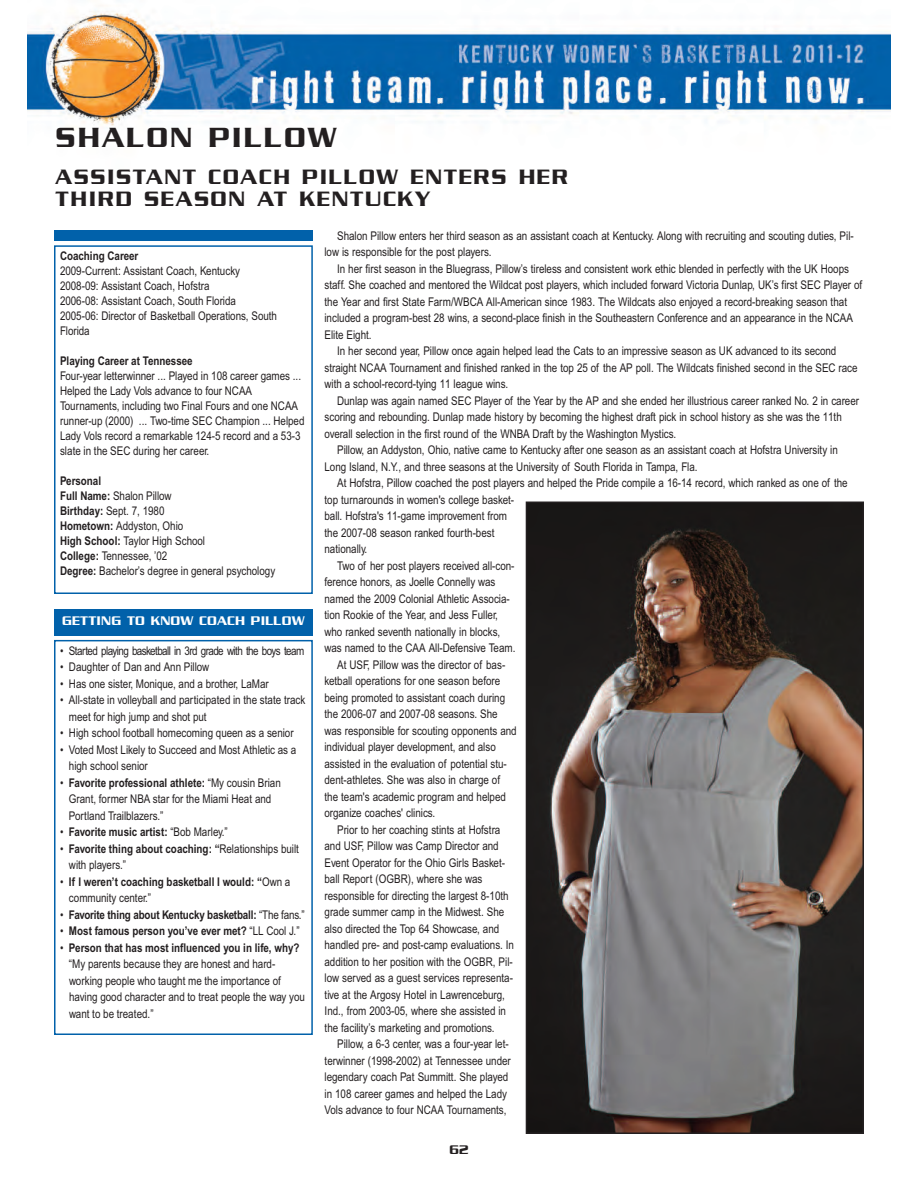
<style>
.page{position:relative;width:918px;height:1188px;background:#fff}
.page>*{position:absolute;margin:0;border:0;box-sizing:border-box;transform-origin:0 0}
.t1{font:500 30px "Serpentine";letter-spacing:.07em;color:#231f20}
.t2{font:500 22.5px/22.5px "Serpentine";letter-spacing:.07em;color:#231f20}
.t3{font:500 13.5px "Serpentine";letter-spacing:.015em;color:#fff}
.t4{font:500 13.5px "Serpentine";color:#231f20}
.t5{font:12px/15px "Arial Narrow MT Std";color:#231f20}
.t6{font:700 12px/16.5px "Arial Narrow MT Std";color:#231f20}
.t7{font:12px "Arial Narrow MT Std";letter-spacing:-.045em;color:#231f20}
.s1{font-weight:700}
.s2{font-weight:400}
</style>
<div class="page">
<img style="left:27px;top:10px;width:864px;height:1124px">
<div style="left:54px;top:245px;width:259px;height:349px;border:2px solid #0161aa"></div>
<div style="left:54px;top:230px;width:259px;height:11px;background:#0161aa"></div>
<div style="left:54px;top:640px;width:259px;height:395px;border:2px solid #0161aa"></div>
<div style="left:54px;top:609px;width:259px;height:26px;background:#0161aa"></div>
<img style="left:529px;top:505px;width:332px;height:626px">
<div style="left:526px;top:502px;width:338px;height:632px;border:2px solid #231f20"></div>
<h1 class="t1" style="left:56px;top:127px;width:283px">SHALON PILLOW</h1>
<h2 class="t2" style="left:56px;top:168px;width:514px">ASSISTANT COACH PILLOW ENTERS HER<br>THIRD SEASON AT KENTUCKY</h2>
<p class="t5" style="left:324px;top:228px;width:531px;line-height:16.5px;text-indent:13px">Shalon Pillow enters her third season as an assistant coach at Kentucky. Along with recruiting and scouting duties, Pil&shy;low is responsible for the post players.</p>
<p class="t5" style="left:337px;top:262px;width:513px">In her first season in the Bluegrass, Pillow’s tireless and consistent work ethic blended in perfectly with the UK Hoops</p>
<p class="t5" style="left:324px;top:279px;width:539px">staff. She coached and mentored the Wildcat post players, which included forward Victoria Dunlap, UK’s first SEC Player of</p>
<p class="t5" style="left:324px;top:295px;width:524px">the Year and first State Farm/WBCA All-American since 1983. The Wildcats also enjoyed a record-breaking season that</p>
<p class="t5" style="left:324px;top:312px;width:530px">included a program-best 28 wins, a second-place finish in the Southeastern Conference and an appearance in the NCAA</p>
<p class="t5" style="left:324px;top:328px;width:49px">Elite Eight.</p>
<p class="t5" style="left:337px;top:345px;width:501px">In her second year, Pillow once again helped lead the Cats to an impressive season as UK advanced to its second</p>
<p class="t5" style="left:324px;top:361px;width:535px">straight NCAA Tournament and finished ranked in the top 25 of the AP poll. The Wildcats finished second in the SEC race</p>
<p class="t5" style="left:324px;top:378px;width:185px">with a school-record-tying 11 league wins.</p>
<p class="t5" style="left:337px;top:394px;width:524px">Dunlap was again named SEC Player of the Year by the AP and she ended her illustrious career ranked No. 2 in career</p>
<p class="t5" style="left:324px;top:411px;width:519px">scoring and rebounding. Dunlap made history by becoming the highest draft pick in school history as she was the 11th</p>
<p class="t5" style="left:324px;top:427px;width:353px">overall selection in the first round of the WNBA Draft by the Washington Mystics.</p>
<p class="t5" style="left:337px;top:444px;width:502px">Pillow, an Addyston, Ohio, native came to Kentucky after one season as an assistant coach at Hofstra University in</p>
<p class="t5" style="left:324px;top:460px;width:375px">Long Island, N.Y., and three seasons at the University of South Florida in Tampa, Fla.</p>
<p class="t5" style="left:337px;top:477px;width:512px">At Hofstra, Pillow coached the post players and helped the Pride compile a 16-14 record, which ranked as one of the</p>
<p class="t5" style="left:324px;top:493px;width:191px">top turnarounds in women's college basket-</p>
<p class="t5" style="left:324px;top:510px;width:184px">ball. Hofstra's 11-game improvement from</p>
<p class="t5" style="left:324px;top:526px;width:172px">the 2007-08 season ranked fourth-best</p>
<p class="t5" style="left:324px;top:543px;width:44px">nationally.</p>
<p class="t5" style="left:337px;top:559px;width:179px">Two of her post players received all-con-</p>
<p class="t5" style="left:324px;top:576px;width:173px">ference honors, as Joelle Connelly was</p>
<p class="t5" style="left:324px;top:592px;width:187px">named the 2009 Colonial Athletic Associa-</p>
<p class="t5" style="left:324px;top:609px;width:175px">tion Rookie of the Year, and Jess Fuller,</p>
<p class="t5" style="left:324px;top:625px;width:177px">who ranked seventh nationally in blocks,</p>
<p class="t5" style="left:324px;top:642px;width:193px">was named to the CAA All-Defensive Team.</p>
<p class="t5" style="left:337px;top:658px;width:170px">At USF, Pillow was the director of bas-</p>
<p class="t5" style="left:324px;top:675px;width:177px">ketball operations for one season before</p>
<p class="t5" style="left:324px;top:691px;width:182px">being promoted to assistant coach during</p>
<p class="t5" style="left:324px;top:708px;width:175px">the 2006-07 and 2007-08 seasons. She</p>
<p class="t5" style="left:324px;top:724px;width:194px">was responsible for scouting opponents and</p>
<p class="t5" style="left:324px;top:741px;width:173px">individual player development, and also</p>
<p class="t5" style="left:324px;top:757px;width:184px">assisted in the evaluation of potential stu-</p>
<p class="t5" style="left:324px;top:774px;width:177px">dent-athletes. She was also in charge of</p>
<p class="t5" style="left:324px;top:790px;width:183px">the team's academic program and helped</p>
<p class="t5" style="left:324px;top:807px;width:112px">organize coaches' clinics.</p>
<p class="t5" style="left:337px;top:823px;width:165px">Prior to her coaching stints at Hofstra</p>
<p class="t5" style="left:324px;top:840px;width:176px">and USF, Pillow was Camp Director and</p>
<p class="t5" style="left:325px;top:856px;width:182px">Event Operator for the Ohio Girls Basket-</p>
<p class="t5" style="left:325px;top:873px;width:159px">ball Report (OGBR), where she was</p>
<p class="t5" style="left:325px;top:889px;width:186px">responsible for directing the largest 8-10th</p>
<p class="t5" style="left:325px;top:906px;width:181px">grade summer camp in the Midwest. She</p>
<p class="t5" style="left:325px;top:922px;width:176px">also directed the Top 64 Showcase, and</p>
<p class="t5" style="left:325px;top:939px;width:191px">handled pre- and post-camp evaluations. In</p>
<p class="t5" style="left:325px;top:955px;width:190px">addition to her position with the OGBR, Pil-</p>
<p class="t5" style="left:325px;top:972px;width:190px">low served as a guest services representa-</p>
<p class="t5" style="left:325px;top:988px;width:182px">tive at the Argosy Hotel in Lawrenceburg,</p>
<p class="t5" style="left:325px;top:1005px;width:183px">Ind., from 2003-05, where she assisted in</p>
<p class="t5" style="left:325px;top:1021px;width:171px">the facility’s marketing and promotions.</p>
<p class="t5" style="left:337px;top:1038px;width:173px">Pillow, a 6-3 center, was a four-year let-</p>
<p class="t5" style="left:325px;top:1054px;width:188px">terwinner (1998-2002) at Tennessee under</p>
<p class="t5" style="left:325px;top:1071px;width:185px">legendary coach Pat Summitt. She played</p>
<p class="t5" style="left:325px;top:1087px;width:184px">in 108 career games and helped the Lady</p>
<p class="t5" style="left:325px;top:1104px;width:183px">Vols advance to four NCAA Tournaments,</p>
<p class="t6" style="left:60px;top:249px;width:80px">Coaching Career</p>
<p class="t5" style="left:60px;top:264px;width:219px">2009-Current: Assistant Coach, Kentucky 2008-09: Assistant Coach, Hofstra<br>2006-08: Assistant Coach, South Florida 2005-06: Director of Basketball Operations, South Florida</p>
<p class="t6" style="left:60px;top:354px;width:134px">Playing Career at Tennessee</p>
<p class="t5" style="left:60px;top:369px;width:246px">Four-year letterwinner ... Played in 108 career games ...<br>Helped the Lady Vols advance to four NCAA Tournaments, including two Final Fours and one NCAA runner-up (2000) ... Two-time SEC Champion ... Helped Lady Vols record a remarkable 124-5 record and a 53-3 slate in the SEC during her career.</p>
<p class="t5" style="left:60px;top:474px;width:217px"><span class="s1">Personal<br>Full Name:</span> Shalon Pillow<br><span class="s1">Birthday:</span> Sept. 7, 1980<br><span class="s1">Hometown:</span> Addyston, Ohio<br><span class="s1">High School:</span> Taylor High School<br><span class="s1">College:</span> Tennessee, ’02<br><span class="s1">Degree:</span> Bachelor’s degree in general psychology</p>
<p class="t3" style="left:62px;top:617px;width:244px">GETTING TO KNOW COACH PILLOW</p>
<p class="t7" style="left:60px;top:646px;width:246px">• Started playing basketball in 3rd grade with the boys team</p>
<p class="t5" style="left:60px;top:661px;width:151px">• Daughter of Dan and Ann Pillow</p>
<p class="t5" style="left:60px;top:677px;width:210px">• Has one sister, Monique, and a brother, LaMar</p>
<p class="t5" style="left:69px;top:693px;width:238px;line-height:16.5px;text-indent:-9px">• All-state in volleyball and participated in the state track meet for high jump and shot put</p>
<p class="t5" style="left:60px;top:727px;width:235px">• High school football homecoming queen as a senior</p>
<p class="t5" style="left:69px;top:742px;width:229px;line-height:16.5px;text-indent:-9px">• Voted Most Likely to Succeed and Most Athletic as a high school senior</p>
<p class="t5" style="left:69px;top:775px;width:213px;line-height:16.5px;text-indent:-9px">• <span class="s1">Favorite professional athlete:</span> “My cousin Brian<br>Grant, former NBA star for the Miami Heat and<br>Portland Trailblazers.”</p>
<p class="t6" style="left:60px;top:825px;width:169px"><span class="s2">•</span> Favorite music artist: <span class="s2">“Bob Marley.”</span></p>
<p class="t5" style="left:69px;top:841px;width:231px;line-height:16.5px;text-indent:-9px">• <span class="s1">Favorite thing about coaching: “</span>Relationships built with players.”</p>
<p class="t6" style="left:69px;top:874px;width:223px;text-indent:-9px"><span class="s2">•</span> If I weren’t coaching basketball I would: “<span class="s2">Own a community center.”</span></p>
<p class="t6" style="left:60px;top:907px;width:246px"><span class="s2">•</span> Favorite thing about Kentucky basketball: <span class="s2">“The fans.”</span></p>
<p class="t6" style="left:60px;top:924px;width:241px"><span class="s2">•</span> Most famous person you’ve ever met? <span class="s2">“LL Cool J.”</span></p>
<p class="t5" style="left:69px;top:940px;width:237px;line-height:16.5px;text-indent:-9px">• <span class="s1">Person that has most influenced you in life, why? </span>“My parents because they are honest and hard&shy;working people who taught me the importance of having good character and to treat people the way you want to be treated.”</p>
<p class="t4" style="left:449px;top:1145px;width:21px">62</p>
</div>
